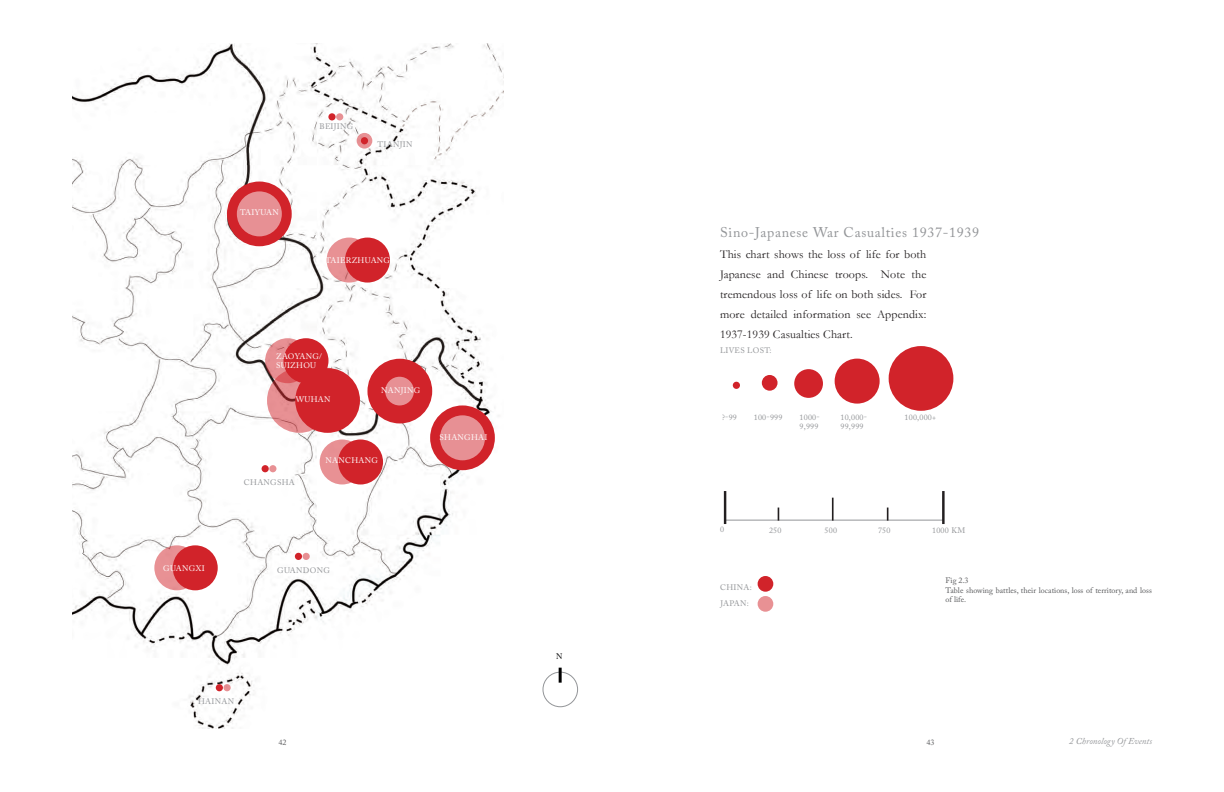
<style>
.page{position:relative;width:1224px;height:792px;background:#fff}
.page>*{position:absolute;margin:0;border:0;box-sizing:border-box;transform-origin:0 0}
.Sub_Titles{font:14px "Adobe Caslon Pro";letter-spacing:.05em;color:#939598}
.t1{font:12px/20px "Garamond";letter-spacing:.01em;color:#231f20;text-align:justify}
.t2{font:italic 9px "Adobe Caslon Pro";color:#939598}
.Fig_LABELS{font:8px/9.6px "Adobe Caslon Pro";letter-spacing:.035em;color:#939598}
.Fig_text{font:8px/9.6px "Adobe Caslon Pro";color:#57585a}
.Fig_LABELS-2{font:8px "Adobe Caslon Pro";letter-spacing:.04em;color:#fff}
.Fig_LABELS-3{font:8px "Adobe Caslon Pro";color:#000}
</style>
<div class="page">
<img style="left:72px;top:43px;width:432px;height:686px">
<div style="left:430px;top:405px;width:65px;height:65px;background:#d1232a;border-radius:50%"></div>
<div style="left:440px;top:415px;width:45px;height:45px;background:#e79094;border-radius:50%"></div>
<svg style="left:778px;top:508px;width:1px;height:13px"></svg>
<hr style="left:832px;top:498px;width:2px;height:23px;background:#231f20">
<svg style="left:887px;top:508px;width:1px;height:13px"></svg>
<hr style="left:724px;top:491px;width:2px;height:33px;background:#231f20">
<hr style="left:942px;top:491px;width:3px;height:33px;background:#231f20">
<div style="left:543px;top:672px;width:35px;height:35px;border:1px solid #939598;border-radius:50%"></div>
<hr style="left:559px;top:668px;width:3px;height:15px;background:#000">
<div style="left:328px;top:113px;width:8px;height:7px;background:#d1232a;border-radius:50%"></div>
<div style="left:336px;top:113px;width:7px;height:7px;background:#e79094;border-radius:50%"></div>
<svg style="left:357px;top:133px;width:15px;height:16px"></svg>
<div style="left:227px;top:182px;width:65px;height:64px;background:#d1232a;border-radius:50%"></div>
<div style="left:237px;top:191px;width:45px;height:45px;background:#e79094;border-radius:50%"></div>
<div style="left:367px;top:359px;width:65px;height:64px;background:#d1232a;border-radius:50%"></div>
<div style="left:385px;top:377px;width:29px;height:28px;background:#e79094;border-radius:50%"></div>
<div style="left:345px;top:238px;width:45px;height:45px;background:#d1232a;border-radius:50%"></div>
<svg style="left:327px;top:238px;width:45px;height:45px"></svg>
<div style="left:295px;top:368px;width:65px;height:65px;background:#d1232a;border-radius:50%"></div>
<svg style="left:267px;top:368px;width:65px;height:65px"></svg>
<div style="left:295px;top:553px;width:7px;height:7px;background:#d1232a;border-radius:50%"></div>
<div style="left:303px;top:553px;width:7px;height:7px;background:#e68f93;border-radius:50%"></div>
<div style="left:216px;top:684px;width:7px;height:7px;background:#d1232a;border-radius:50%"></div>
<svg style="left:223px;top:684px;width:8px;height:7px"></svg>
<div style="left:338px;top:439px;width:45px;height:45px;background:#d1232a;border-radius:50%"></div>
<svg style="left:320px;top:439px;width:45px;height:45px"></svg>
<div style="left:284px;top:338px;width:45px;height:45px;background:#d1232a;border-radius:50%"></div>
<svg style="left:265px;top:338px;width:45px;height:45px"></svg>
<div style="left:262px;top:465px;width:7px;height:7px;background:#d1232a;border-radius:50%"></div>
<div style="left:269px;top:465px;width:7px;height:7px;background:#e89194;border-radius:50%"></div>
<div style="left:173px;top:545px;width:45px;height:45px;background:#d1232a;border-radius:50%"></div>
<svg style="left:154px;top:545px;width:45px;height:45px"></svg>
<div style="left:758px;top:576px;width:15px;height:16px;background:#d1232a;border-radius:50%"></div>
<div style="left:758px;top:596px;width:15px;height:16px;background:#e89194;border-radius:50%"></div>
<div style="left:733px;top:382px;width:7px;height:7px;background:#d1232a;border-radius:50%"></div>
<div style="left:762px;top:375px;width:16px;height:16px;background:#d1232a;border-radius:50%"></div>
<div style="left:794px;top:369px;width:29px;height:29px;background:#d1232a;border-radius:50%"></div>
<div style="left:835px;top:359px;width:45px;height:45px;background:#d1232a;border-radius:50%"></div>
<div style="left:889px;top:346px;width:64px;height:65px;background:#d1232a;border-radius:50%"></div>
<p class="Fig_LABELS-2" style="left:240px;top:208px;width:40px">TAIYUAN</p>
<p class="Fig_LABELS" style="left:319px;top:122px;width:36px">BEIJING</p>
<p class="Fig_LABELS" style="left:378px;top:139px;width:36px">TIANJIN</p>
<p class="Fig_LABELS-2" style="left:326px;top:256px;width:66px">TAIERZHUANG</p>
<p class="Fig_LABELS-2" style="left:163px;top:563px;width:43px">GUANGXI</p>
<p class="Fig_LABELS-2" style="left:276px;top:351px;width:47px">ZAOYANG/</p>
<p class="Fig_LABELS-2" style="left:276px;top:361px;width:42px">SUIZHOU</p>
<p class="Fig_LABELS-2" style="left:296px;top:395px;width:36px">WUHAN</p>
<p class="Fig_LABELS-2" style="left:381px;top:386px;width:41px">NANJING</p>
<p class="Fig_LABELS" style="left:244px;top:478px;width:52px">CHANGSHA</p>
<p class="Fig_LABELS-2" style="left:326px;top:455px;width:54px">NANCHANG</p>
<p class="Fig_LABELS-2" style="left:440px;top:432px;width:49px">SHANGHAI</p>
<p class="Fig_LABELS" style="left:277px;top:565px;width:54px">GUANDONG</p>
<p class="Fig_LABELS" style="left:198px;top:697px;width:37px">HAINAN</p>
<p class="Fig_LABELS-3" style="left:556px;top:652px;width:8px">N</p>
<p class="Sub_Titles" style="left:720px;top:224px;width:261px">Sino-Japanese War Casualties 1937-1939</p>
<p class="t1" style="left:720px;top:244px;width:208px">This chart shows the loss of life for both Japanese and Chinese troops. Note the tremendous loss of life on both sides. For more detailed information see Appendix:<br>1937-1939 Casualties Chart.</p>
<p class="Fig_LABELS" style="left:720px;top:346px;width:53px">LIVES LOST:</p>
<p class="Fig_LABELS" style="left:722px;top:412px;width:16px">?-99</p>
<p class="Fig_LABELS" style="left:754px;top:412px;width:30px">100-999</p>
<p class="Fig_LABELS" style="left:800px;top:412px;width:22px">1000-<br>9,999</p>
<p class="Fig_LABELS" style="left:841px;top:412px;width:28px">10,000-<br>99,999</p>
<p class="Fig_LABELS" style="left:905px;top:412px;width:33px">100,000+</p>
<p class="Fig_LABELS" style="left:720px;top:524px;width:5px">0</p>
<p class="Fig_LABELS" style="left:769px;top:525px;width:14px">250</p>
<p class="Fig_LABELS" style="left:825px;top:525px;width:14px">500</p>
<p class="Fig_LABELS" style="left:878px;top:525px;width:14px">750</p>
<p class="Fig_LABELS" style="left:932px;top:525px;width:34px">1000 KM</p>
<p class="Fig_LABELS" style="left:720px;top:583px;width:33px">CHINA:</p>
<p class="Fig_LABELS" style="left:720px;top:598px;width:30px">JAPAN:</p>
<p class="Fig_text" style="left:946px;top:575px;width:25px">Fig 2.3</p>
<p class="Fig_text" style="left:946px;top:585px;width:208px">Table showing battles, their locations, loss of territory, and loss of life.</p>
<p class="Fig_text" style="left:278px;top:737px;width:9px">42</p>
<p class="Fig_text" style="left:926px;top:737px;width:9px">43</p>
<p class="t2" style="left:1069px;top:736px;width:84px">2 Chronology Of Events</p>
</div>
